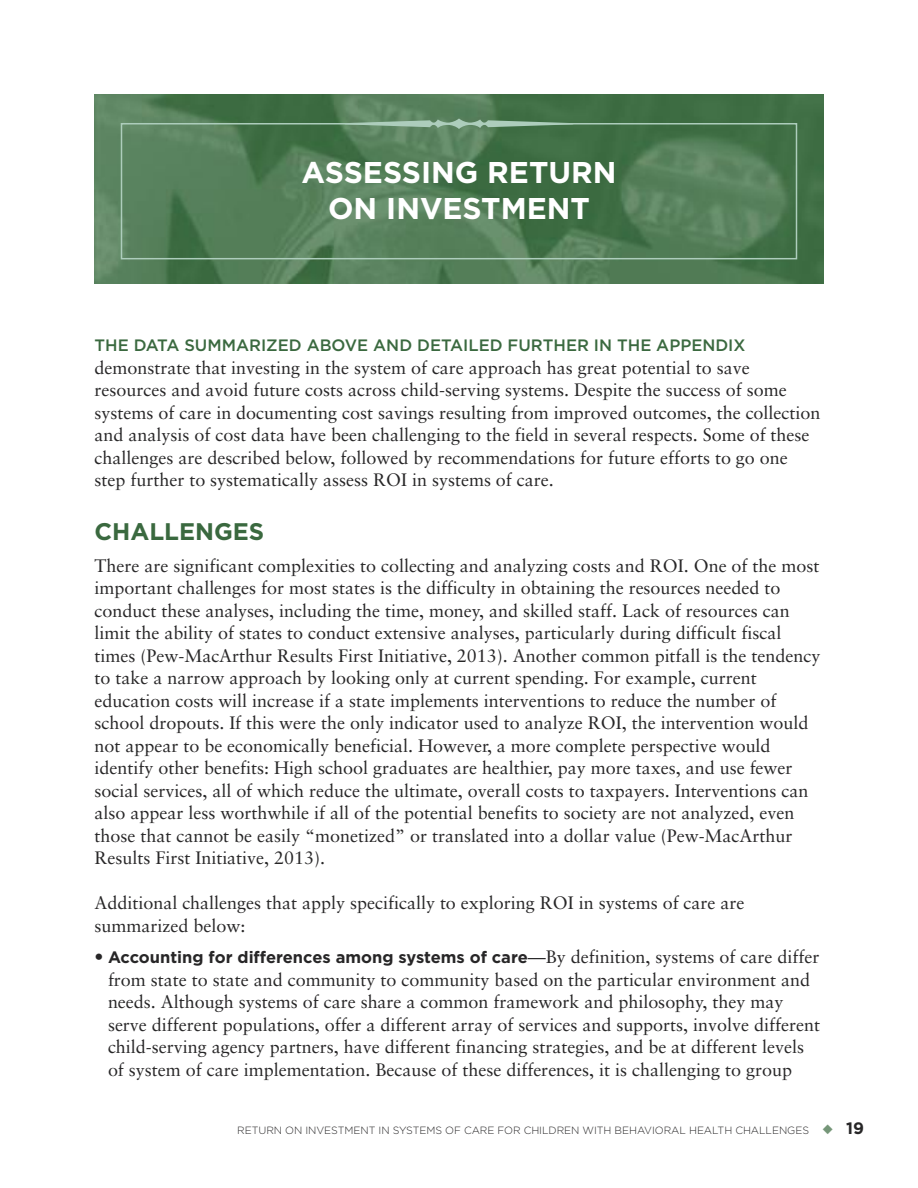
<style>
.page{position:relative;width:918px;height:1188px;background:#fff}
.page>*{position:absolute;margin:0;border:0;box-sizing:border-box;transform-origin:0 0}
.t1{font:700 30px/36px "Gotham";color:#fff;text-align:center}
.t2{font:700 24px "Gotham";color:#3a693f}
.t3{font:18px/22.5px "Sabon";color:#272627}
.t4{font:700 16.5px "Gotham";color:#272627}
.t5{font:500 16.5px "Gotham";color:#3a693f}
.t6{font:300 10.5px "Gotham";letter-spacing:-.005em;color:#272627}
.s1{font-family:"Sabon";font-weight:400;font-size:18px}
.s2{color:#759678}
.s3{font-weight:700;font-size:16.5px}
</style>
<div class="page">
<img style="left:94px;top:94px;width:730px;height:190px">
<div style="left:121px;top:123px;width:676px;height:136px;border:1px solid #adcdbc"></div>
<svg style="left:344px;top:118px;width:230px;height:11px;background:#759b7d"></svg>
<h1 class="t1" style="left:302px;top:157px;width:316px">ASSESSING RETURN<br>ON INVESTMENT</h1>
<p class="t5" style="left:94px;top:340px;width:653px">THE DATA SUMMARIZED ABOVE AND DETAILED FURTHER IN THE APPENDIX</p>
<p class="t3" style="left:94px;top:358px;width:728px">demonstrate that investing in the system of care approach has great potential to save resources and avoid future costs across child-serving systems. Despite the success of some systems of care in documenting cost savings resulting from improved outcomes, the collection and analysis of cost data have been challenging to the field in several respects. Some of these challenges are described below, followed by recommendations for future efforts to go one step further to systematically assess ROI in systems of care.</p>
<h2 class="t2" style="left:94px;top:523px;width:171px">CHALLENGES</h2>
<p class="t3" style="left:94px;top:556px;width:727px">There are significant complexities to collecting and analyzing costs and ROI. One of the most important challenges for most states is the difficulty in obtaining the resources needed to conduct these analyses, including the time, money, and skilled staff. Lack of resources can limit the ability of states to conduct extensive analyses, particularly during difficult fiscal times (Pew-MacArthur Results First Initiative, 2013). Another common pitfall is the tendency to take a narrow approach by looking only at current spending. For example, current education costs will increase if a state implements interventions to reduce the number of school dropouts. If this were the only indicator used to analyze ROI, the intervention would not appear to be economically beneficial. However, a more complete perspective would identify other benefits: High school graduates are healthier, pay more taxes, and use fewer social services, all of which reduce the ultimate, overall costs to taxpayers. Interventions can also appear less worthwhile if all of the potential benefits to society are not analyzed, even those that cannot be easily “monetized” or translated into a dollar value (Pew-MacArthur Results First Initiative, 2013).</p>
<p class="t3" style="left:95px;top:893px;width:652px">Additional challenges that apply specifically to exploring ROI in systems of care are summarized below:</p>
<p class="t4" style="left:95px;top:952px;width:726px"><span class="s1">•</span> Accounting for differences among systems of care<span class="s1">—By definition, systems of care differ</span></p>
<p class="t3" style="left:108px;top:970px;width:714px">from state to state and community to community based on the particular environment and needs. Although systems of care share a common framework and philosophy, they may serve different populations, offer a different array of services and supports, involve different child-serving agency partners, have different financing strategies, and be at different levels of system of care implementation. Because of these differences, it is challenging to group</p>
<p class="t6" style="left:237px;top:1126px;width:628px">RETURN ON INVESTMENT IN SYSTEMS OF CARE FOR CHILDREN WITH BEHAVIORAL HEALTH CHALLENGES <span class="s2">◆</span> <span class="s3">19</span></p>
</div>
